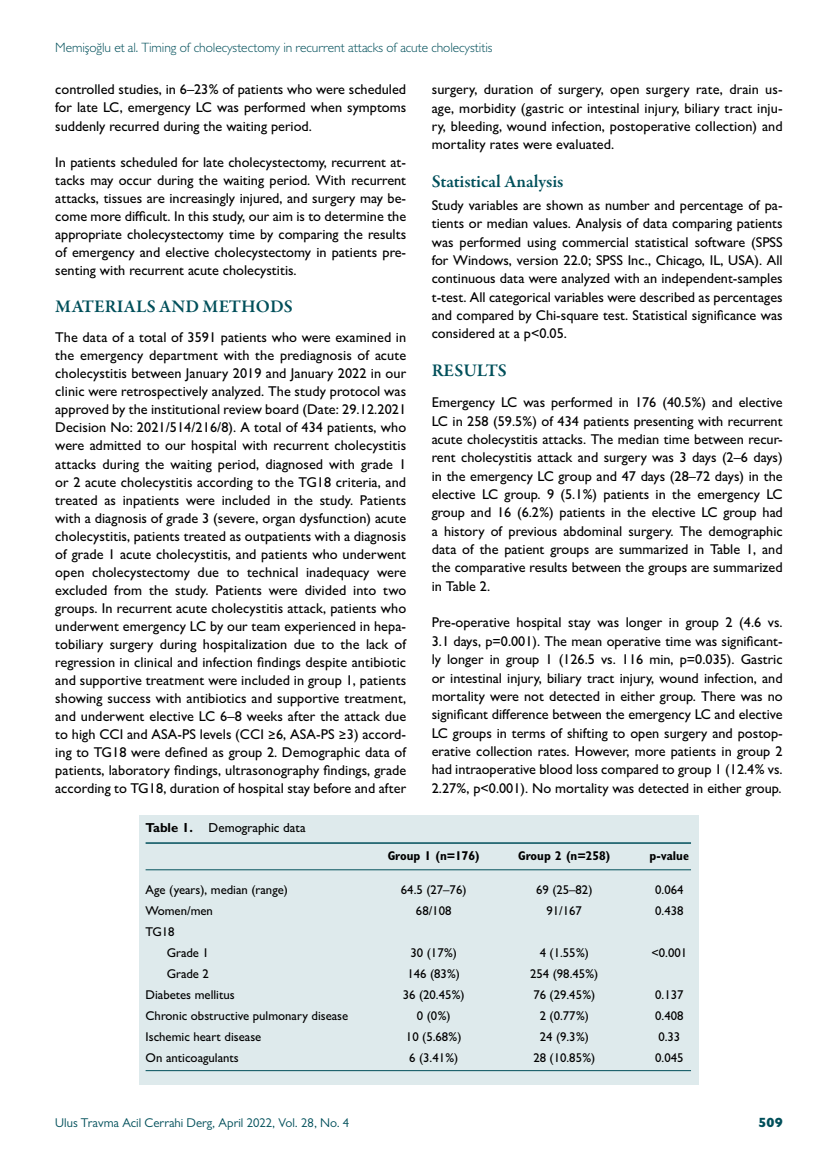
<style>
.page{position:relative;width:838px;height:1170px;background:#fff}
.page>*{position:absolute;margin:0;border:0;box-sizing:border-box;transform-origin:0 0}
.t1{font:600 18px "Garamond Premr Pro";color:#004f5a}
.t2{font:500 14.25px/18px "Gill Sans MT Pro";color:#000;text-align:justify}
.t3{font:300 13.5px "Gill Sans MT Pro";letter-spacing:-.005em;color:#004f5a}
.t4{font:800 13.5px "Gill Sans MT Pro";color:#004f5a}
.t5{font:500 13.05px "Gill Sans MT Pro";color:#000}
.t6{font:500 12.75px/21px "Gill Sans MT Pro";color:#000}
.t7{font:12.75px "Gill Sans MT Pro";color:#004f5a}
.t8{font:700 condensed 12.75px "Gill Sans MT Pro";color:#000}
.s1{font-weight:700}
</style>
<div class="page">
<div style="left:139px;top:815px;width:560px;height:270px;background:#deeaec"></div>
<hr style="left:146px;top:842px;width:545px;height:1px;background:#004f5a">
<hr style="left:146px;top:869px;width:545px;height:1px;background:#004f5a">
<hr style="left:146px;top:1070px;width:545px;height:1px;background:#004f5a">
<p class="t3" style="left:55px;top:39px;width:439px">Memişoğlu et al. Timing of cholecystectomy in recurrent attacks of acute cholecystitis</p>
<p class="t2" style="left:55px;top:81px;width:352px">controlled studies, in 6–23% of patients who were scheduled for late LC, emergency LC was performed when symptoms suddenly recurred during the waiting period.</p>
<p class="t2" style="left:55px;top:152px;width:352px">In patients scheduled for late cholecystectomy, recurrent at&shy;tacks may occur during the waiting period. With recurrent attacks, tissues are increasingly injured, and surgery may be&shy;come more difficult. In this study, our aim is to determine the appropriate cholecystectomy time by comparing the results of emergency and elective cholecystectomy in patients pre&shy;senting with recurrent acute cholecystitis.</p>
<p class="t1" style="left:55px;top:295px;width:239px">MATERIALS AND METHODS</p>
<p class="t2" style="left:55px;top:328px;width:352px">The data of a total of 3591 patients who were examined in the emergency department with the prediagnosis of acute cholecystitis between January 2019 and January 2022 in our clinic were retrospectively analyzed. The study protocol was approved by the institutional review board (Date: 29.12.2021<br>Decision No: 2021/514/216/8). A total of 434 patients, who were admitted to our hospital with recurrent cholecystitis attacks during the waiting period, diagnosed with grade 1 or 2 acute cholecystitis according to the TG18 criteria, and treated as inpatients were included in the study. Patients with a diagnosis of grade 3 (severe, organ dysfunction) acute cholecystitis, patients treated as outpatients with a diagnosis of grade 1 acute cholecystitis, and patients who underwent open cholecystectomy due to technical inadequacy were excluded from the study. Patients were divided into two groups. In recurrent acute cholecystitis attack, patients who underwent emergency LC by our team experienced in hepa&shy;tobiliary surgery during hospitalization due to the lack of regression in clinical and infection findings despite antibiotic and supportive treatment were included in group 1, patients showing success with antibiotics and supportive treatment, and underwent elective LC 6–8 weeks after the attack due to high CCI and ASA-PS levels (CCI ≥6, ASA-PS ≥3) accord&shy;ing to TG18 were defined as group 2. Demographic data of patients, laboratory findings, ultrasonography findings, grade according to TG18, duration of hospital stay before and after</p>
<p class="t2" style="left:432px;top:80px;width:352px">surgery, duration of surgery, open surgery rate, drain us&shy;age, morbidity (gastric or intestinal injury, biliary tract inju&shy;ry, bleeding, wound infection, postoperative collection) and mortality rates were evaluated.</p>
<p class="t1" style="left:432px;top:171px;width:133px">Statistical Analysis</p>
<p class="t2" style="left:432px;top:196px;width:352px">Study variables are shown as number and percentage of pa&shy;tients or median values. Analysis of data comparing patients was performed using commercial statistical software (SPSS for Windows, version 22.0; SPSS Inc., Chicago, IL, USA). All continuous data were analyzed with an independent-samples t-test. All categorical variables were described as percentages and compared by Chi-square test. Statistical significance was considered at a p&lt;0.05.</p>
<p class="t1" style="left:432px;top:359px;width:77px">RESULTS</p>
<p class="t2" style="left:432px;top:393px;width:352px">Emergency LC was performed in 176 (40.5%) and elective LC in 258 (59.5%) of 434 patients presenting with recurrent acute cholecystitis attacks. The median time between recur&shy;rent cholecystitis attack and surgery was 3 days (2–6 days) in the emergency LC group and 47 days (28–72 days) in the elective LC group. 9 (5.1%) patients in the emergency LC group and 16 (6.2%) patients in the elective LC group had a history of previous abdominal surgery. The demographic data of the patient groups are summarized in Table 1, and the comparative results between the groups are summarized in Table 2.</p>
<p class="t2" style="left:432px;top:613px;width:352px">Pre-operative hospital stay was longer in group 2 (4.6 vs.<br>3.1 days, p=0.001). The mean operative time was significant&shy;ly longer in group 1 (126.5 vs. 116 min, p=0.035). Gastric or intestinal injury, biliary tract injury, wound infection, and mortality were not detected in either group. There was no significant difference between the emergency LC and elective LC groups in terms of shifting to open surgery and postop&shy;erative collection rates. However, more patients in group 2 had intraoperative blood loss compared to group 1 (12.4% vs.<br>2.27%, p&lt;0.001). No mortality was detected in either group.</p>
<p class="t5" style="left:146px;top:819px;width:162px"><span class="s1">Table 1.</span> Demographic data</p>
<p class="t8" style="left:388px;top:848px;width:94px">Group 1 (n=176)</p>
<p class="t8" style="left:518px;top:848px;width:94px">Group 2 (n=258)</p>
<p class="t8" style="left:649px;top:848px;width:41px">p-value</p>
<p class="t6" style="left:146px;top:878px;width:144px">Age (years), median (range)</p>
<p class="t6" style="left:401px;top:878px;width:67px">64.5 (27–76)</p>
<p class="t6" style="left:536px;top:878px;width:58px">69 (25–82)</p>
<p class="t6" style="left:655px;top:878px;width:30px">0.064</p>
<p class="t6" style="left:146px;top:899px;width:69px">Women/men</p>
<p class="t6" style="left:416px;top:899px;width:37px">68/108</p>
<p class="t6" style="left:546px;top:899px;width:37px">91/167</p>
<p class="t6" style="left:655px;top:899px;width:30px">0.438</p>
<p class="t6" style="left:167px;top:920px;width:44px;text-indent:-21px">TG18<br>Grade 1</p>
<p class="t6" style="left:410px;top:941px;width:48px">30 (17%)</p>
<p class="t6" style="left:539px;top:941px;width:51px">4 (1.55%)</p>
<p class="t6" style="left:651px;top:941px;width:37px">&lt;0.001</p>
<p class="t6" style="left:167px;top:962px;width:44px">Grade 2</p>
<p class="t6" style="left:407px;top:962px;width:54px">146 (83%)</p>
<p class="t6" style="left:530px;top:962px;width:70px">254 (98.45%)</p>
<p class="t6" style="left:146px;top:983px;width:91px">Diabetes mellitus</p>
<p class="t6" style="left:403px;top:983px;width:63px">36 (20.45%)</p>
<p class="t6" style="left:533px;top:983px;width:63px">76 (29.45%)</p>
<p class="t6" style="left:655px;top:983px;width:30px">0.137</p>
<p class="t6" style="left:146px;top:1004px;width:204px">Chronic obstructive pulmonary disease</p>
<p class="t6" style="left:417px;top:1004px;width:35px">0 (0%)</p>
<p class="t6" style="left:539px;top:1004px;width:51px">2 (0.77%)</p>
<p class="t6" style="left:655px;top:1004px;width:30px">0.408</p>
<p class="t6" style="left:146px;top:1025px;width:117px">Ischemic heart disease</p>
<p class="t6" style="left:406px;top:1025px;width:57px">10 (5.68%)</p>
<p class="t6" style="left:539px;top:1025px;width:51px">24 (9.3%)</p>
<p class="t6" style="left:658px;top:1025px;width:23px">0.33</p>
<p class="t6" style="left:146px;top:1046px;width:95px">On anticoagulants</p>
<p class="t6" style="left:409px;top:1046px;width:51px">6 (3.41%)</p>
<p class="t6" style="left:533px;top:1046px;width:63px">28 (10.85%)</p>
<p class="t6" style="left:655px;top:1046px;width:30px">0.045</p>
<p class="t7" style="left:55px;top:1115px;width:295px">Ulus Travma Acil Cerrahi Derg, April 2022, Vol. 28, No. 4</p>
<p class="t4" style="left:758px;top:1114px;width:26px">509</p>
</div>
